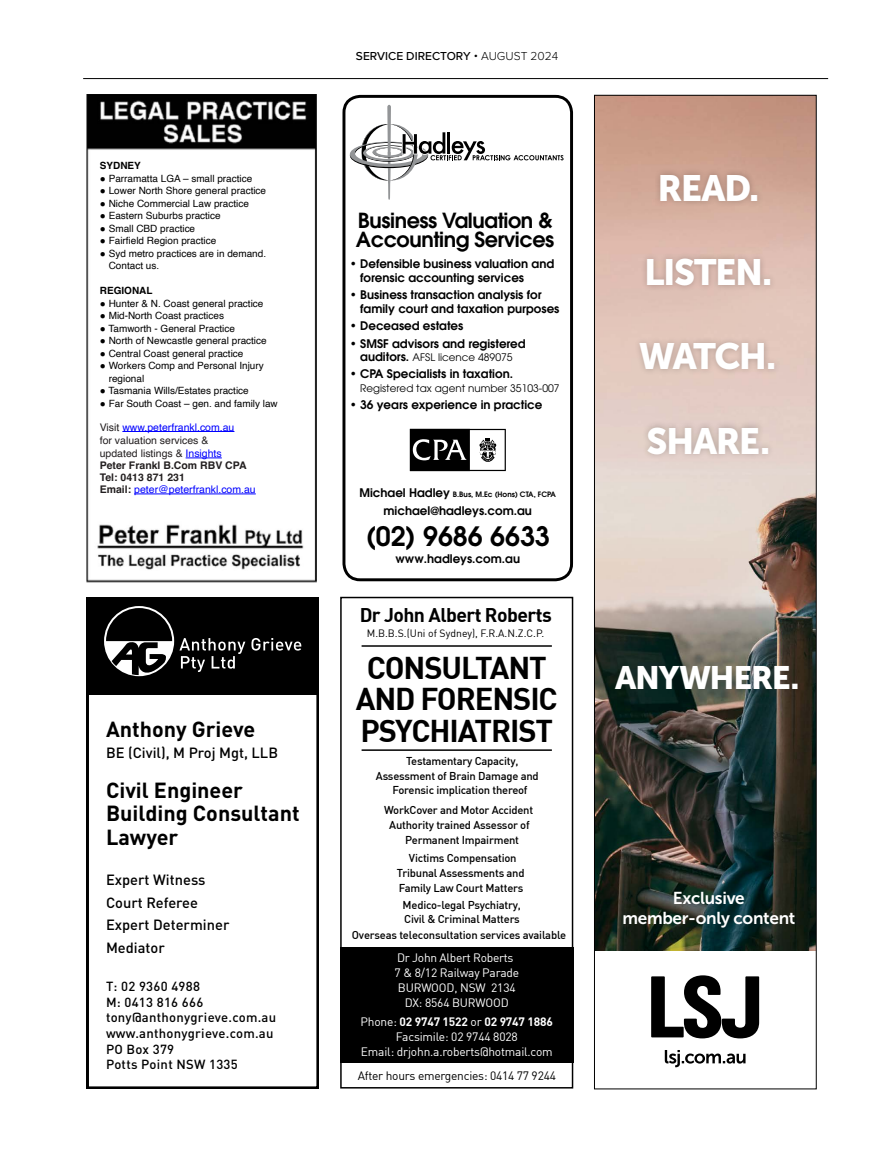
<style>
.page{position:relative;width:893px;height:1174px;background:#fff}
.page>*{position:absolute;margin:0;border:0;box-sizing:border-box;transform-origin:0 0}
.t1{font:36.45px "Museo Sans 900";letter-spacing:-.04em;color:#fff}
.t2{font:32.25px "Museo Sans 900";letter-spacing:-.04em;color:#fff}
.t3{font:30.9px/31.7px "DIN Bold";letter-spacing:-.035em;color:#000;text-align:center}
.t4{font:600 26.55px "Avant Garde";color:#000}
.t5{font:700 21.6px/23.4px "DIN";color:#000}
.t6{font:600 20.7px/19.2px "Avant Garde";letter-spacing:-.02em;color:#000}
.t7{font:19.5px "DIN Bold";letter-spacing:-.03em;color:#000}
.t8{font:17.1px/20.1px "Museo Sans 700";letter-spacing:-.015em;color:#fff;text-align:center}
.t9{font:500 14.7px/22.5px "DIN";color:#000}
.t10{font:500 13.05px/15.8px "DIN";letter-spacing:.02em;color:#000}
.t11{font:12px/15px "DIN";letter-spacing:-.015em;color:#fff;text-align:center}
.t12{font:12px "DIN";letter-spacing:-.02em;color:#000}
.t13{font:12px "DIN Bold";letter-spacing:-.015em;color:#fff}
.t14{font:500 12px "Proxima Nova";color:#000}
.t15{font:600 11.85px/13.4px "Avant Garde";color:#000}
.t16{font:500 11.25px/14.7px "DIN";letter-spacing:-.02em;color:#000;text-align:center}
.t17{font:10.5px/13.2px "Helvetica";color:#231f20}
.t18{font:700 10.5px/12px "Helvetica";color:#231f20}
.t19{font:10.5px "DIN";color:#000}
.t20{font:10.35px "Avant Garde";color:#000}
.t21{font:10.05px/12.5px "Helvetica";color:#000}
.t22{font:700 10.05px "Helvetica";color:#000}
.t23{font:600 7.35px "Avant Garde";color:#000}
.s1{color:#00f}
.s2{font-weight:400;color:#00f}
.s3{font-weight:300}
.s4{font-weight:600;font-size:11.85px}
.s5{font-size:11.85px}
.s6{font-family:"DIN"}
</style>
<div class="page">
<img style="left:87px;top:94px;width:229px;height:489px">
<div style="left:92px;top:414px;width:206px;height:97px;background:#fff"></div>
<svg style="left:86px;top:597px;width:233px;height:492px"></svg>
<div style="left:340px;top:947px;width:233px;height:115px;background:#000"></div>
<hr style="left:362px;top:645px;width:190px;height:2px;background:#000">
<hr style="left:362px;top:749px;width:190px;height:2px;background:#000">
<div style="left:340px;top:597px;width:233px;height:491px;border:1px solid #000"></div>
<div style="left:342px;top:95px;width:231px;height:486px;border:3px solid #000;border-radius:16px"></div>
<svg style="left:410px;top:429px;width:96px;height:42px"></svg>
<svg style="left:350px;top:105px;width:214px;height:95px"></svg>
<hr style="left:122px;top:431px;width:112px;height:1px;background:#00f">
<hr style="left:186px;top:457px;width:36px;height:1px;background:#00f">
<hr style="left:134px;top:493px;width:122px;height:1px;background:#00f">
<hr style="left:83px;top:78px;width:745px;height:1px;background:#000">
<img style="left:596px;top:97px;width:218px;height:853px">
<div style="left:633px;top:167px;width:148px;height:294px;background:#000;opacity:.23"></div>
<svg style="left:651px;top:975px;width:108px;height:63px"></svg>
<svg style="left:665px;top:1050px;width:80px;height:17px"></svg>
<div style="left:594px;top:95px;width:222px;height:994px;border:1px solid #000"></div>
<p class="t22" style="left:100px;top:160px;width:43px">SYDNEY</p>
<p class="t21" style="left:100px;top:172px;width:154px">● Parramatta LGA – small practice</p>
<p class="t21" style="left:100px;top:185px;width:168px">● Lower North Shore general practice</p>
<p class="t21" style="left:100px;top:197px;width:151px">● Niche Commercial Law practice</p>
<p class="t21" style="left:100px;top:210px;width:122px">● Eastern Suburbs practice</p>
<p class="t21" style="left:100px;top:222px;width:97px">● Small CBD practice</p>
<p class="t21" style="left:100px;top:235px;width:118px">● Fairfield Region practice</p>
<p class="t21" style="left:109px;top:247px;width:159px;text-indent:-9px">● Syd metro practices are in demand.<br>Contact us.</p>
<p class="t22" style="left:100px;top:284px;width:54px">REGIONAL</p>
<p class="t21" style="left:100px;top:297px;width:165px">● Hunter &amp; N. Coast general practice</p>
<p class="t21" style="left:100px;top:310px;width:126px">● Mid-North Coast practices</p>
<p class="t21" style="left:100px;top:322px;width:137px">● Tamworth - General Practice</p>
<p class="t21" style="left:100px;top:335px;width:168px">● North of Newcastle general practice</p>
<p class="t21" style="left:100px;top:347px;width:145px">● Central Coast general practice</p>
<p class="t21" style="left:109px;top:360px;width:157px;text-indent:-9px">● Workers Comp and Personal Injury regional</p>
<p class="t21" style="left:100px;top:385px;width:150px">● Tasmania Wills/Estates practice</p>
<p class="t21" style="left:100px;top:397px;width:179px">● Far South Coast – gen. and family law</p>
<p class="t17" style="left:100px;top:421px;width:136px">Visit <span class="s1">www.peterfrankl.com.au </span>for valuation services &amp; updated listings &amp; <span class="s1">Insights</span></p>
<p class="t18" style="left:100px;top:460px;width:157px">Peter Frankl B.Com RBV CPA<br>Tel: 0413 871 231<br>Email: <span class="s2">peter@peterfrankl.com.au</span></p>
<h3 class="t5" style="left:106px;top:716px;width:151px">Anthony Grieve</h3>
<h3 class="t9" style="left:106px;top:740px;width:174px">BE (Civil), M Proj Mgt, LLB</h3>
<h3 class="t5" style="left:106px;top:777px;width:195px">Civil Engineer<br>Building Consultant<br>Lawyer</h3>
<h3 class="t9" style="left:106px;top:868px;width:125px">Expert Witness<br>Court Referee<br>Expert Determiner<br>Mediator</h3>
<p class="t10" style="left:106px;top:977px;width:172px">T: 02 9360 4988<br>M: 0413 816 666 tony@anthonygrieve.com.au www.anthonygrieve.com.au<br>PO Box 379<br>Potts Point NSW 1335</p>
<p class="t14" style="left:356px;top:47px;width:204px">SERVICE DIRECTORY <span class="s3">• AUGUST 2024</span></p>
<h3 class="t6" style="left:356px;top:211px;width:200px">Business Valuation &amp;<br>Accounting Services</h3>
<p class="t15" style="left:360px;top:257px;width:195px;text-indent:-10px">• Defensible business valuation and forensic accounting services</p>
<p class="t15" style="left:360px;top:288px;width:201px;text-indent:-10px">• Business transaction analysis for family court and taxation purposes</p>
<p class="t15" style="left:350px;top:319px;width:115px">• Deceased estates</p>
<p class="t15" style="left:350px;top:336px;width:177px">• SMSF advisors and registered</p>
<p class="t20" style="left:360px;top:351px;width:154px"><span class="s4">auditors.</span> AFSL licence 489075</p>
<p class="t15" style="left:350px;top:367px;width:165px">• CPA Specialists in taxation.</p>
<p class="t20" style="left:360px;top:382px;width:201px">Registered tax agent number 35103-007</p>
<p class="t15" style="left:350px;top:398px;width:194px">• 36 years experience in practice</p>
<p class="t23" style="left:359px;top:490px;width:198px"><span class="s5">Michael Hadley</span> B.Bus, M.Ec (Hons) CTA, FCPA</p>
<p class="t15" style="left:383px;top:504px;width:150px">michael@hadleys.com.au</p>
<h3 class="t4" style="left:366px;top:518px;width:186px">(02) 9686 6633</h3>
<p class="t15" style="left:395px;top:552px;width:126px">www.hadleys.com.au</p>
<h3 class="t7" style="left:360px;top:602px;width:194px">Dr John Albert Roberts</h3>
<p class="t19" style="left:367px;top:627px;width:179px">M.B.B.S.(Uni of Sydney), F.R.A.N.Z.C.P.</p>
<h3 class="t3" style="left:356px;top:650px;width:203px">CONSULTANT<br>AND FORENSIC<br>PSYCHIATRIST</h3>
<p class="t16" style="left:406px;top:753px;width:114px">Testamentary Capacity,</p>
<p class="t16" style="left:376px;top:767px;width:164px">Assessment of Brain Damage and</p>
<p class="t16" style="left:393px;top:782px;width:137px">Forensic implication thereof</p>
<p class="t16" style="left:384px;top:802px;width:151px">WorkCover and Motor Accident</p>
<p class="t16" style="left:389px;top:817px;width:142px">Authority trained Assessor of</p>
<p class="t16" style="left:405px;top:832px;width:116px">Permanent Impairment</p>
<p class="t16" style="left:397px;top:850px;width:129px">Victims Compensation<br>Tribunal Assessments and<br>Family Law Court Matters</p>
<p class="t16" style="left:403px;top:897px;width:120px;text-align:left">Medico-legal Psychiatry,<br>Civil &amp; Criminal Matters</p>
<p class="t16" style="left:352px;top:927px;width:216px">Overseas teleconsultation services available</p>
<p class="t11" style="left:394px;top:950px;width:126px">Dr John Albert Roberts<br>7 &amp; 8/12 Railway Parade<br>BURWOOD, NSW 2134<br>DX: 8564 BURWOOD</p>
<p class="t13" style="left:361px;top:1014px;width:194px"><span class="s6">Phone:</span> 02 9747 1522 <span class="s6">or</span> 02 9747 1886</p>
<p class="t11" style="left:361px;top:1029px;width:193px">Facsimile: 02 9744 8028<br>Email: drjohn.a.roberts@hotmail.com</p>
<p class="t12" style="left:358px;top:1068px;width:200px">After hours emergencies: 0414 77 9244</p>
<h1 class="t1" style="left:657px;top:168px;width:103px">READ.</h1>
<h1 class="t1" style="left:644px;top:252px;width:130px">LISTEN.</h1>
<h1 class="t1" style="left:639px;top:336px;width:139px">WATCH.</h1>
<h1 class="t1" style="left:646px;top:420px;width:125px">SHARE.</h1>
<h2 class="t2" style="left:615px;top:659px;width:186px">ANYWHERE.</h2>
<h3 class="t8" style="left:622px;top:888px;width:174px">Exclusive member-only content</h3>
</div>
